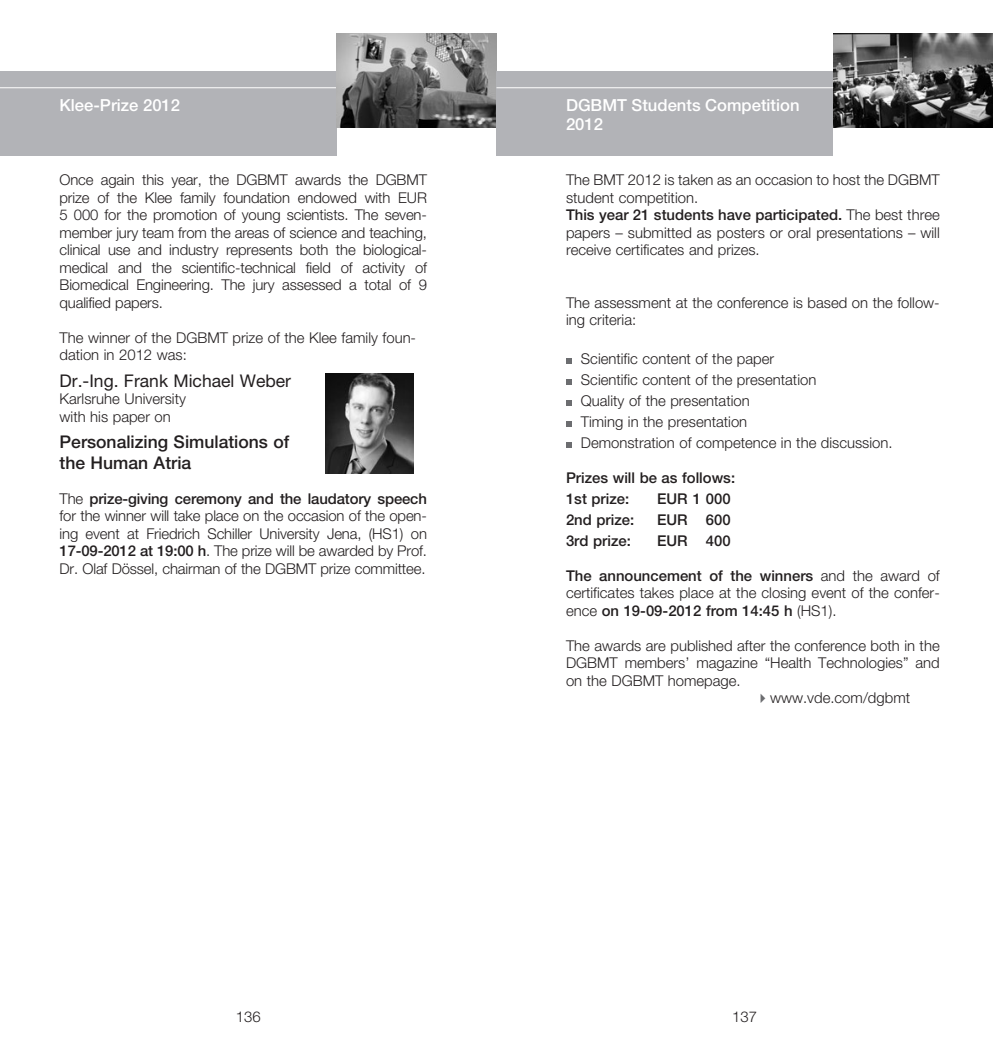
<style>
.page{position:relative;width:993px;height:1042px;background:#fff}
.page>*{position:absolute;margin:0;border:0;box-sizing:border-box;transform-origin:0 0}
.t1{font:500 17.5px/21px "Helvetica Neue LT Std";color:#231f20}
.t2{font:17.5px "Helvetica Neue LT Std";color:#231f20}
.t3{font:500 16.62px/19.2px "Helvetica Neue LT Std";color:#fff}
.t4{font:300 14.88px/17.5px "Helvetica Neue LT Std";color:#231f20}
.t5{font:500 14.88px/21px "Helvetica Neue LT Std";color:#231f20}
.s1{font-weight:500}
.s2{color:#6c6d70}
</style>
<div class="page">
<div style="left:0;top:71px;width:336px;height:85px;background:#b2b3b7"></div>
<hr style="left:0;top:87px;width:336px;height:1px;background:#fff">
<img style="left:336px;top:34px;width:160px;height:93px">
<img style="left:325px;top:374px;width:88px;height:99px">
<svg style="left:566px;top:358px;width:5px;height:6px"></svg>
<svg style="left:566px;top:379px;width:5px;height:6px"></svg>
<svg style="left:566px;top:400px;width:5px;height:6px"></svg>
<svg style="left:566px;top:421px;width:5px;height:6px"></svg>
<svg style="left:566px;top:442px;width:5px;height:6px"></svg>
<img style="left:832px;top:34px;width:160px;height:93px">
<div style="left:496px;top:71px;width:336px;height:85px;background:#b2b3b7"></div>
<hr style="left:496px;top:87px;width:336px;height:1px;background:#fff">
<p class="t3" style="left:60px;top:95px;width:122px">Klee-Prize 2012</p>
<p class="t3" style="left:566px;top:95px;width:235px">DGBMT Students Competition<br>2012</p>
<p class="t4" style="left:60px;top:171px;width:369px;text-align:justify">Once again this year, the DGBMT awards the DGBMT prize of the Klee family foundation endowed with EUR 5 000 for the promotion of young scientists. The seven&shy;member jury team from the areas of science and teaching, clinical use and industry represents both the biological&shy;medical and the scientific-technical field of activity of Biomedical Engineering. The jury assessed a total of 9 qualified papers.</p>
<p class="t4" style="left:60px;top:328px;width:358px">The winner of the DGBMT prize of the Klee family foun&shy;dation in 2012 was:</p>
<p class="t2" style="left:60px;top:370px;width:233px">Dr.-Ing. Frank Michael Weber</p>
<p class="t4" style="left:60px;top:390px;width:128px">Karlsruhe University with his paper on</p>
<p class="t1" style="left:60px;top:431px;width:231px">Personalizing Simulations of the Human Atria</p>
<p class="t4" style="left:60px;top:489px;width:369px;text-align:justify">The <span class="s1">prize-giving ceremony and the laudatory speech </span>for the winner will take place on the occasion of the open&shy;ing event at Friedrich Schiller University Jena, (HS1) on <span class="s1">17-09-2012 at 19:00 h</span>. The prize will be awarded by Prof.<br>Dr. Olaf Dössel, chairman of the DGBMT prize committee.</p>
<p class="t4" style="left:566px;top:171px;width:375px">The BMT 2012 is taken as an occasion to host the DGBMT student competition.<br><span class="s1">This year 21 students have participated.</span> The best three papers – submitted as posters or oral presentations – will receive certificates and prizes.</p>
<p class="t4" style="left:566px;top:293px;width:375px">The assessment at the conference is based on the follow&shy;ing criteria:</p>
<p class="t4" style="left:580px;top:348px;width:313px;line-height:21px">Scientific content of the paper<br>Scientific content of the presentation<br>Quality of the presentation<br>Timing in the presentation<br>Demonstration of competence in the discussion.</p>
<p class="t5" style="left:566px;top:467px;width:170px">Prizes will be as follows:<br>1st prize:</p>
<p class="t5" style="left:657px;top:488px;width:75px">EUR 1 000</p>
<p class="t5" style="left:566px;top:509px;width:70px">2nd prize:</p>
<p class="t5" style="left:657px;top:509px;width:75px">EUR 600</p>
<p class="t5" style="left:566px;top:530px;width:66px">3rd prize:</p>
<p class="t5" style="left:657px;top:530px;width:75px">EUR 400</p>
<p class="t4" style="left:566px;top:566px;width:375px;text-align:justify"><span class="s1">The announcement of the winners</span> and the award of certificates takes place at the closing event of the confer&shy;ence <span class="s1">on 19-09-2012 from 14:45 h</span> (HS1).</p>
<p class="t4" style="left:566px;top:636px;width:375px;text-align:justify">The awards are published after the conference both in the DGBMT members’ magazine “Health Technologies” and on the DGBMT homepage.</p>
<p class="t4" style="left:755px;top:689px;width:156px"><span class="s2">✔</span>www.vde.com/dgbmt</p>
<p class="t4" style="left:236px;top:1008px;width:26px">136</p>
<p class="t4" style="left:732px;top:1008px;width:26px">137</p>
</div>
